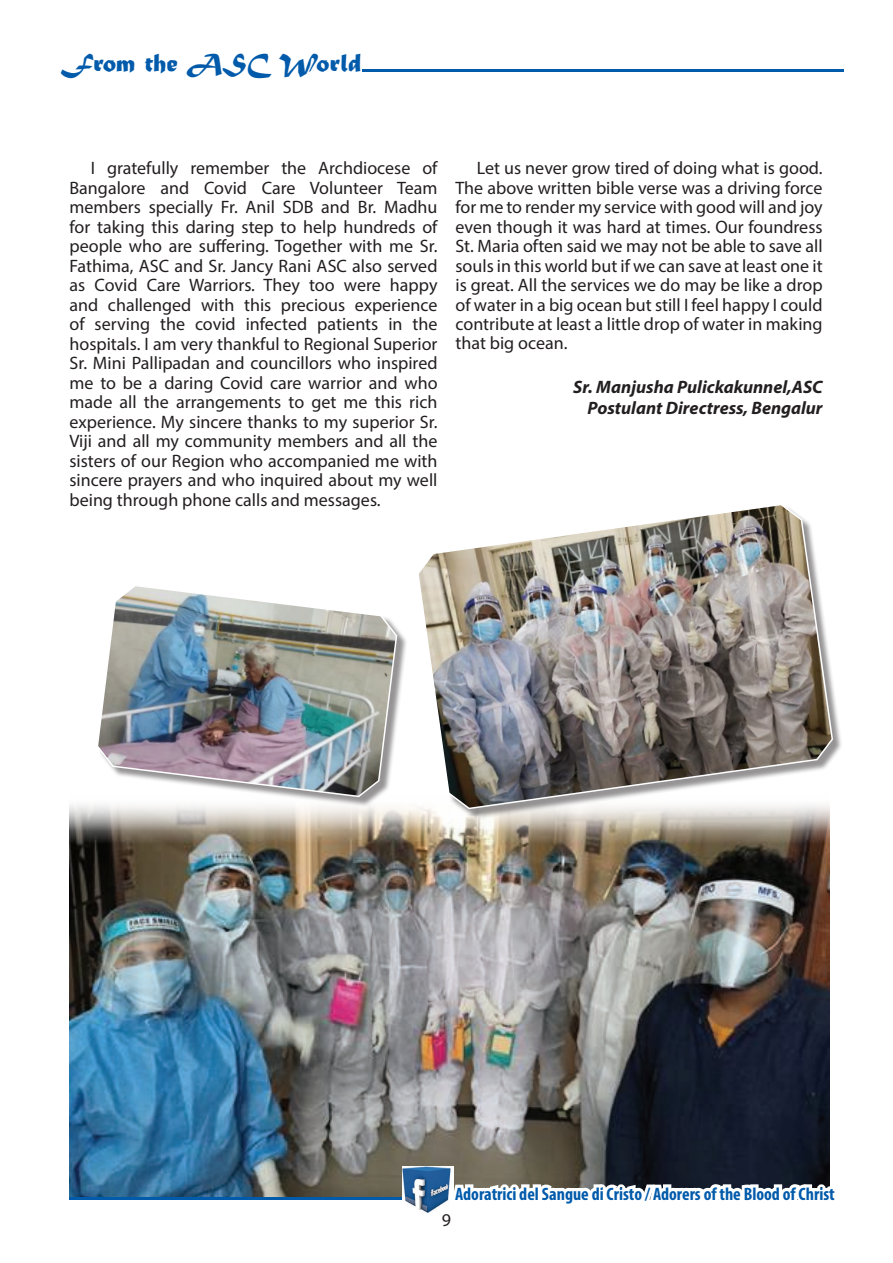
<style>
.page{position:relative;width:893px;height:1263px;background:#fff}
.page>*{position:absolute;margin:0;border:0;box-sizing:border-box;transform-origin:0 0}
.t1{font:27px "Matura MT Script Capitals";color:#015aaa}
.t2{font:18px/19.5px "Myriad Pro";color:#231f20;text-align:justify}
.t3{font:italic 700 18px/21.6px "Myriad Pro";color:#231f20;text-align:right}
.t4{font:700 condensed 18px "Myriad Pro";color:#015aaa}
</style>
<div class="page">
<img style="left:70px;top:805px;width:760px;height:392px">
<div style="left:419px;top:506px;width:424px;height:314px;background:#231f20;opacity:.48"></div>
<img style="left:416px;top:505px;width:418px;height:305px">
<svg style="left:70px;top:1197px;width:332px;height:3px"></svg>
<svg style="left:448px;top:1099px;width:382px;height:101px;background:#54565b"></svg>
<img style="left:403px;top:1167px;width:50px;height:45px">
<div style="left:98px;top:587px;width:310px;height:220px;background:#231f20;opacity:.48"></div>
<img style="left:98px;top:586px;width:300px;height:212px">
<svg style="left:362px;top:70px;width:482px;height:2px"></svg>
<h1 class="t1" style="left:60px;top:46px;width:303px">From the ASC World</h1>
<p class="t2" style="left:70px;top:158px;width:369px;text-indent:21px">I gratefully remember the Archdiocese of Bangalore and Covid Care Volunteer Team members specially Fr. Anil SDB and Br. Madhu for taking this daring step to help hundreds of people who are suffering. Together with me Sr.<br>Fathima, ASC and Sr. Jancy Rani ASC also served as Covid Care Warriors. They too were happy and challenged with this precious experience of serving the covid infected patients in the hospitals. I am very thankful to Regional Superior Sr. Mini Pallipadan and councillors who inspired me to be a daring Covid care warrior and who made all the arrangements to get me this rich experience. My sincere thanks to my superior Sr.<br>Viji and all my community members and all the sisters of our Region who accompanied me with sincere prayers and who inquired about my well being through phone calls and messages.</p>
<p class="t2" style="left:455px;top:158px;width:369px;text-indent:21px">Let us never grow tired of doing what is good.<br>The above written bible verse was a driving force for me to render my service with good will and joy even though it was hard at times. Our foundress St. Maria often said we may not be able to save all souls in this world but if we can save at least one it is great. All the services we do may be like a drop of water in a big ocean but still I feel happy I could contribute at least a little drop of water in making that big ocean.</p>
<p class="t3" style="left:573px;top:375px;width:251px">Sr. Manjusha Pulickakunnel,ASC<br>Postulant Directress, Bengalur</p>
<p class="t4" style="left:455px;top:1182px;width:381px">Adoratrici del Sangue di Cristo / Adorers of the Blood of Christ</p>
<p class="t2" style="left:442px;top:1209px;width:11px">9</p>
</div>
